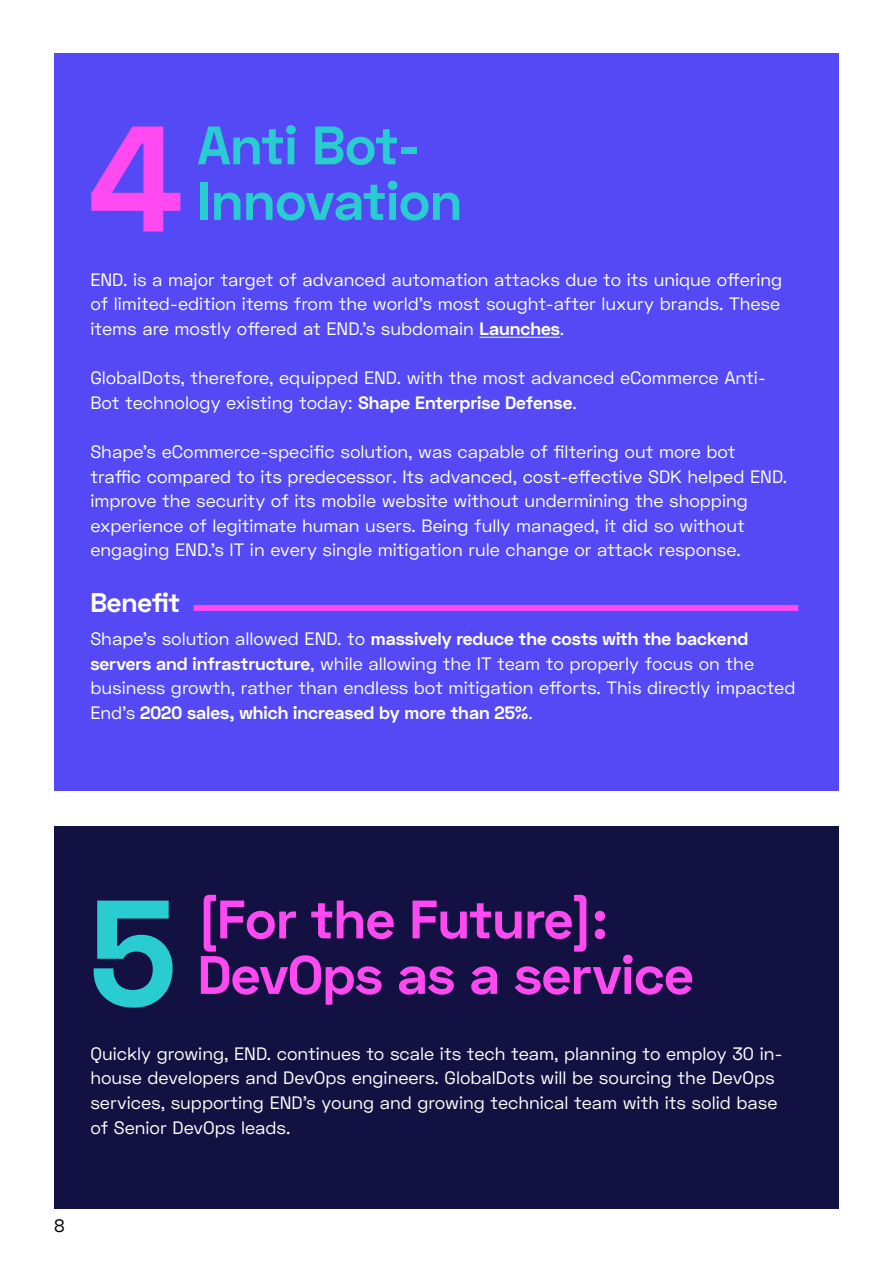
<style>
.page{position:relative;width:893px;height:1263px;background:#fff}
.page>*{position:absolute;margin:0;border:0;box-sizing:border-box;transform-origin:0 0}
.t1{font:700 150px "Space Grotesk";color:#ff49f1}
.t2{font:700 150px "Space Grotesk";color:#29cdd1}
.t3{font:700 54px "Space Grotesk";color:#ff49f1}
.t4{font:700 54px "Space Grotesk";color:#29cdd1}
.t5{font:700 27px "Space Grotesk";color:#fff}
.t6{font:18px/24.6px "Space Grotesk";color:#fff}
.t7{font:18px "Space Grotesk";color:#000}
.s1{font-weight:700}
</style>
<div class="page">
<div style="left:54px;top:53px;width:785px;height:738px;background:#5449f4"></div>
<hr style="left:480px;top:337px;width:80px;height:1px;background:#fff">
<div style="left:193px;top:605px;width:605px;height:6px;background:#ff49f5"></div>
<div style="left:54px;top:826px;width:785px;height:383px;background:#131141"></div>
<h1 class="t1" style="left:90px;top:81px;width:92px">4</h1>
<h2 class="t4" style="left:198px;top:110px;width:225px">Anti Bot-</h2>
<h2 class="t4" style="left:198px;top:166px;width:266px">Innovation</h2>
<p class="t6" style="left:90px;top:267px;width:693px">END is. a major target of advanced automation attacks due to its unique offering of limited-edition items from the world s’ most sought-after luxury brands. These items are mostly offered at END s’ . subdomain <span class="s1">Launches</span>.</p>
<p class="t6" style="left:90px;top:365px;width:677px">GlobalDots, therefore, equipped END. with the most advanced eCommerce Anti-</p>
<p class="t6" style="left:90px;top:390px;width:488px">Bot technology existing today: <span class="s1">Shape Enterprise Defense</span>.</p>
<p class="t6" style="left:90px;top:439px;width:698px">Shape s’ eCommerce-specific solution, was capable of filtering out more bot traffic compared to its predecessor. Its advanced, cost-effective SDK helped END. improve the security of its mobile website without undermining the shopping experience of legitimate human users. Being fully managed it, did so without engaging END I Ts’. in every single mitigation rule change or attack response.</p>
<h3 class="t5" style="left:90px;top:585px;width:91px">Benefit</h3>
<p class="t6" style="left:90px;top:626px;width:707px">Shape s’ solution allowed END. to <span class="s1">massively reduce the costs with the backend servers and infrastructure</span>, while allowing the IT team to properly focus on the business growth, rather than endless bot mitigation efforts. This directly impacted End s’ <span class="s1">2020 sales, which increased by more than 25%</span>.</p>
<h1 class="t2" style="left:90px;top:855px;width:87px">5</h1>
<h2 class="t3" style="left:198px;top:884px;width:411px">[For the Future :]</h2>
<h2 class="t3" style="left:198px;top:940px;width:497px">DevOps as a service</h2>
<p class="t6" style="left:90px;top:1041px;width:694px">Quickly growing, END. continues to scale its tech team, planning to employ 30 in-</p>
<p class="t6" style="left:90px;top:1090px;width:689px">services, supporting END s’ young and growing technical team with its solid base of Senior DevOps leads.</p>
<p class="t6" style="left:90px;top:1066px;width:686px">house developers and DevOps engineers. GlobalDots will be sourcing the DevOps</p>
<p class="t7" style="left:54px;top:1214px;width:12px">8</p>
</div>
